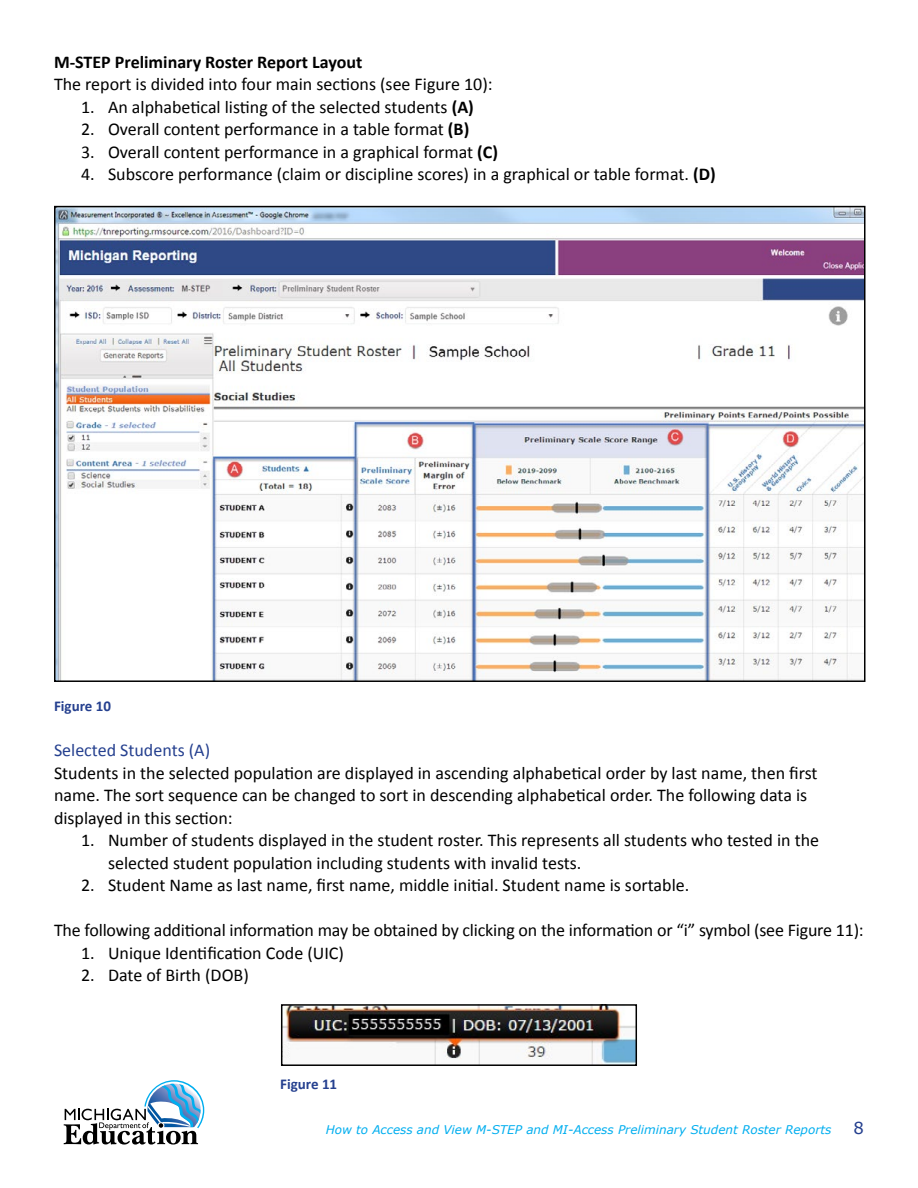
<style>
.page{position:relative;width:918px;height:1188px;background:#fff}
.page>*{position:absolute;margin:0;border:0;box-sizing:border-box;transform-origin:0 0}
.Body_Copy{font:18px/22.5px "Calibri";color:#000}
.Subhead_2{font:700 18px "Calibri";color:#000}
.Body_Copy-2{font:18px "Calibri";color:#25408f}
.t1{font:16.5px "Verdana";color:#25408f}
.Body_Copy-3{font:700 15px "Calibri";color:#25408f}
.t2{font:italic 12px "Verdana";color:#00aeef}
.s1{font-weight:700}
</style>
<div class="page">
<svg style="left:64px;top:1080px;width:140px;height:65px"></svg>
<img style="left:57px;top:209px;width:806px;height:470px">
<img style="left:284px;top:1007px;width:350px;height:56px">
<div style="left:281px;top:1004px;width:356px;height:62px;border:2px solid #000"></div>
<p class="Subhead_2" style="left:54px;top:50px;width:310px">M-STEP Preliminary Roster Report Layout</p>
<p class="Body_Copy" style="left:54px;top:73px;width:440px">The report is divided into four main sections (see Figure 10):</p>
<p class="Body_Copy" style="left:81px;top:95px;width:394px">1. An alphabetical listing of the selected students <span class="s1">(A)</span></p>
<p class="Body_Copy" style="left:81px;top:118px;width:390px">2. Overall content performance in a table format <span class="s1">(B)</span></p>
<p class="Body_Copy" style="left:81px;top:140px;width:419px">3. Overall content performance in a graphical format <span class="s1">(C)</span></p>
<p class="Body_Copy" style="left:81px;top:163px;width:636px">4. Subscore performance (claim or discipline scores) in a graphical or table format. <span class="s1">(D)</span></p>
<p class="Body_Copy-3" style="left:54px;top:696px;width:59px">Figure 10</p>
<p class="Body_Copy-2" style="left:54px;top:739px;width:158px">Selected Students (A)</p>
<p class="Body_Copy" style="left:54px;top:761px;width:765px">Students in the selected population are displayed in ascending alphabetical order by last name, then first name. The sort sequence can be changed to sort in descending alphabetical order. The following data is displayed in this section:</p>
<p class="Body_Copy" style="left:108px;top:829px;width:713px;text-indent:-27px">1. Number of students displayed in the student roster. This represents all students who tested in the selected student population including students with invalid tests.</p>
<p class="Body_Copy" style="left:81px;top:874px;width:610px">2. Student Name as last name, first name, middle initial. Student name is sortable.</p>
<p class="Body_Copy" style="left:54px;top:919px;width:811px">The following additional information may be obtained by clicking on the information or “i” symbol (see Figure 11):</p>
<p class="Body_Copy" style="left:81px;top:941px;width:264px">1. Unique Identification Code (UIC)</p>
<p class="Body_Copy" style="left:81px;top:964px;width:169px">2. Date of Birth (DOB)</p>
<p class="Body_Copy-3" style="left:280px;top:1074px;width:59px">Figure 11</p>
<p class="t2" style="left:326px;top:1121px;width:507px">How to Access and View M-STEP and MI-Access Preliminary Student Roster Reports</p>
<p class="t1" style="left:854px;top:1116px;width:12px">8</p>
</div>
